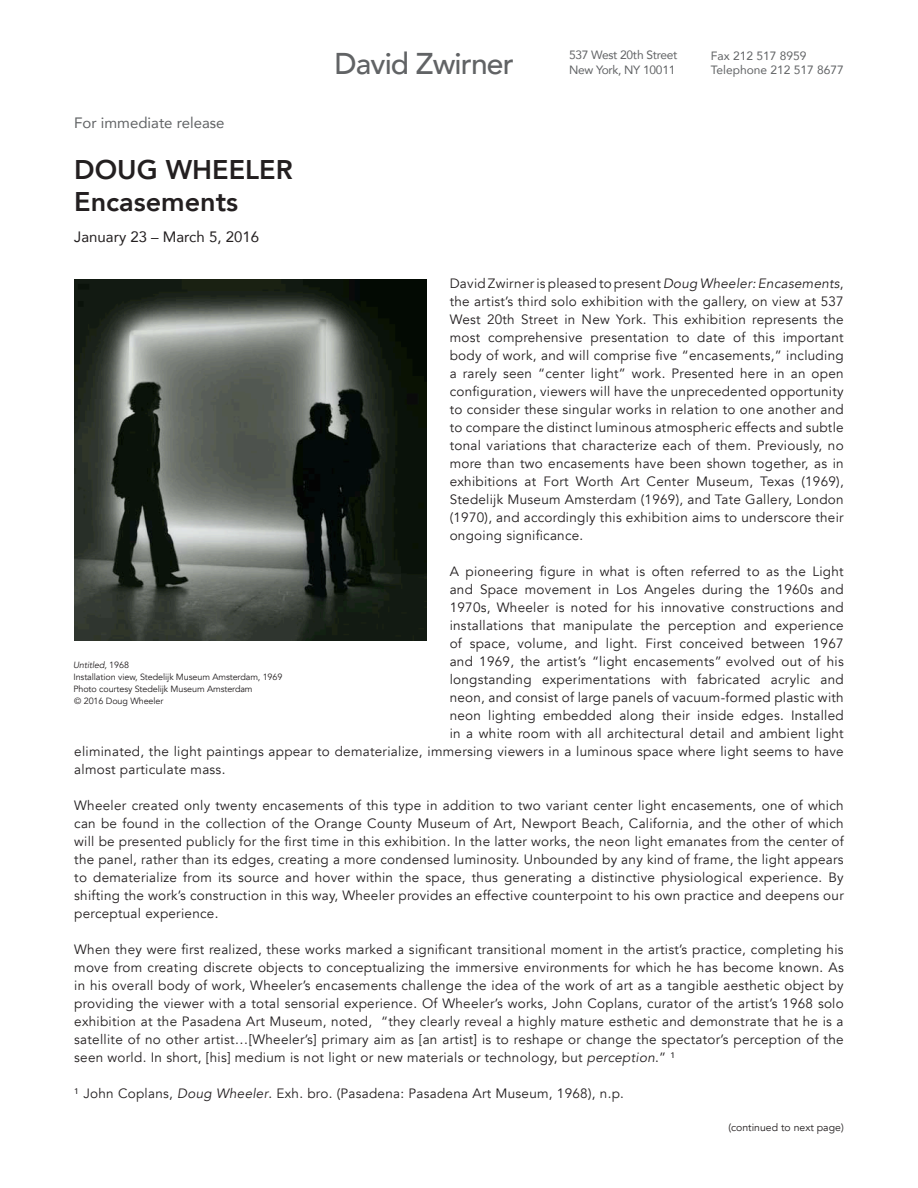
<style>
.page{position:relative;width:918px;height:1188px;background:#fff}
.page>*{position:absolute;margin:0;border:0;box-sizing:border-box;transform-origin:0 0}
.t1{font:500 30px "Avenir";letter-spacing:-.03em;color:#616365}
.t2{font:800 27px "Avenir";color:#231f20}
.t3{font:15px "Avenir";color:#231f20}
.t4{font:15px "Avenir";color:#616365}
.t5{font:13.5px/18px "Avenir";letter-spacing:.02em;color:#231f20;text-align:justify}
.t6{font:12px "Avenir";letter-spacing:-.01em;color:#616365}
.t7{font:10.5px "Avenir";color:#231f20}
.t8{font:9px/12px "Avenir";letter-spacing:-.01em;color:#231f20}
.s1{font-style:italic}
</style>
<div class="page">
<img style="left:74px;top:279px;width:353px;height:362px">
<p class="t4" style="left:74px;top:111px;width:152px">For immediate release</p>
<p class="t2" style="left:74px;top:148px;width:220px">DOUG WHEELER</p>
<p class="t2" style="left:74px;top:181px;width:165px">Encasements</p>
<p class="t3" style="left:74px;top:225px;width:186px">January 23 – March 5, 2016</p>
<p class="t1" style="left:335px;top:38px;width:181px">David Zwirner</p>
<p class="t6" style="left:569px;top:45px;width:110px">537 West 20th Street</p>
<p class="t6" style="left:569px;top:61px;width:108px">New York, NY 10011</p>
<p class="t6" style="left:711px;top:46px;width:97px">Fax 212 517 8959</p>
<p class="t6" style="left:711px;top:61px;width:134px">Telephone 212 517 8677</p>
<p class="t5" style="left:450px;top:275px;width:396px">David Zwirner is pleased to present <span class="s1">Doug Wheeler: Encasements</span>, the artist’s third solo exhibition with the gallery, on view at 537<br>West 20th Street in New York. This exhibition represents the most comprehensive presentation to date of this important body of work, and will comprise five “encasements,” including a rarely seen “center light” work. Presented here in an open configuration, viewers will have the unprecedented opportunity to consider these singular works in relation to one another and to compare the distinct luminous atmospheric effects and subtle tonal variations that characterize each of them. Previously, no more than two encasements have been shown together, as in exhibitions at Fort Worth Art Center Museum, Texas (1969), Stedelijk Museum Amsterdam (1969), and Tate Gallery, London (1970), and accordingly this exhibition aims to underscore their ongoing significance.</p>
<p class="t5" style="left:450px;top:563px;width:396px">A pioneering figure in what is often referred to as the Light</p>
<p class="t5" style="left:450px;top:581px;width:396px">and Space movement in Los Angeles during the 1960s and</p>
<p class="t5" style="left:450px;top:599px;width:396px">1970s, Wheeler is noted for his innovative constructions and</p>
<p class="t5" style="left:450px;top:617px;width:396px">installations that manipulate the perception and experience</p>
<p class="t5" style="left:450px;top:635px;width:396px">of space, volume, and light. First conceived between 1967</p>
<p class="t5" style="left:450px;top:653px;width:396px">and 1969, the artist’s “light encasements” evolved out of his</p>
<p class="t5" style="left:450px;top:671px;width:396px">longstanding experimentations with fabricated acrylic and</p>
<p class="t5" style="left:450px;top:689px;width:396px">neon, and consist of large panels of vacuum-formed plastic with</p>
<p class="t5" style="left:450px;top:707px;width:396px">neon lighting embedded along their inside edges. Installed</p>
<p class="t5" style="left:450px;top:724px;width:396px">in a white room with all architectural detail and ambient light</p>
<p class="t5" style="left:74px;top:742px;width:771px">eliminated, the light paintings appear to dematerialize, immersing viewers in a luminous space where light seems to have</p>
<p class="t5" style="left:74px;top:760px;width:153px">almost particulate mass.</p>
<p class="t5" style="left:74px;top:796px;width:771px">Wheeler created only twenty encasements of this type in addition to two variant center light encasements, one of which can be found in the collection of the Orange County Museum of Art, Newport Beach, California, and the other of which will be presented publicly for the first time in this exhibition. In the latter works, the neon light emanates from the center of the panel, rather than its edges, creating a more condensed luminosity. Unbounded by any kind of frame, the light appears to dematerialize from its source and hover within the space, thus generating a distinctive physiological experience. By shifting the work’s construction in this way, Wheeler provides an effective counterpoint to his own practice and deepens our perceptual experience.</p>
<p class="t5" style="left:74px;top:940px;width:771px">When they were first realized, these works marked a significant transitional moment in the artist’s practice, completing his move from creating discrete objects to conceptualizing the immersive environments for which he has become known. As in his overall body of work, Wheeler’s encasements challenge the idea of the work of art as a tangible aesthetic object by providing the viewer with a total sensorial experience. Of Wheeler’s works, John Coplans, curator of the artist’s 1968 solo exhibition at the Pasadena Art Museum, noted, “they clearly reveal a highly mature esthetic and demonstrate that he is a satellite of no other artist…[Wheeler’s] primary aim as [an artist] is to reshape or change the spectator’s perception of the seen world. In short, [his] medium is not light or new materials or technology, but <span class="s1">perception</span>.” ¹</p>
<p class="t5" style="left:74px;top:1085px;width:551px">¹ John Coplans, <span class="s1">Doug Wheeler</span>. Exh. bro. (Pasadena: Pasadena Art Museum, 1968), n.p.</p>
<p class="t8" style="left:73px;top:659px;width:211px"><span class="s1">Untitled,</span> 1968<br>Installation view, Stedelijk Museum Amsterdam, 1969</p>
<p class="t8" style="left:73px;top:683px;width:181px">Photo courtesy Stedelijk Museum Amsterdam</p>
<p class="t8" style="left:74px;top:695px;width:91px">© 2016 Doug Wheeler</p>
<p class="t7" style="left:728px;top:1121px;width:117px">(continued to next page)</p>
</div>
